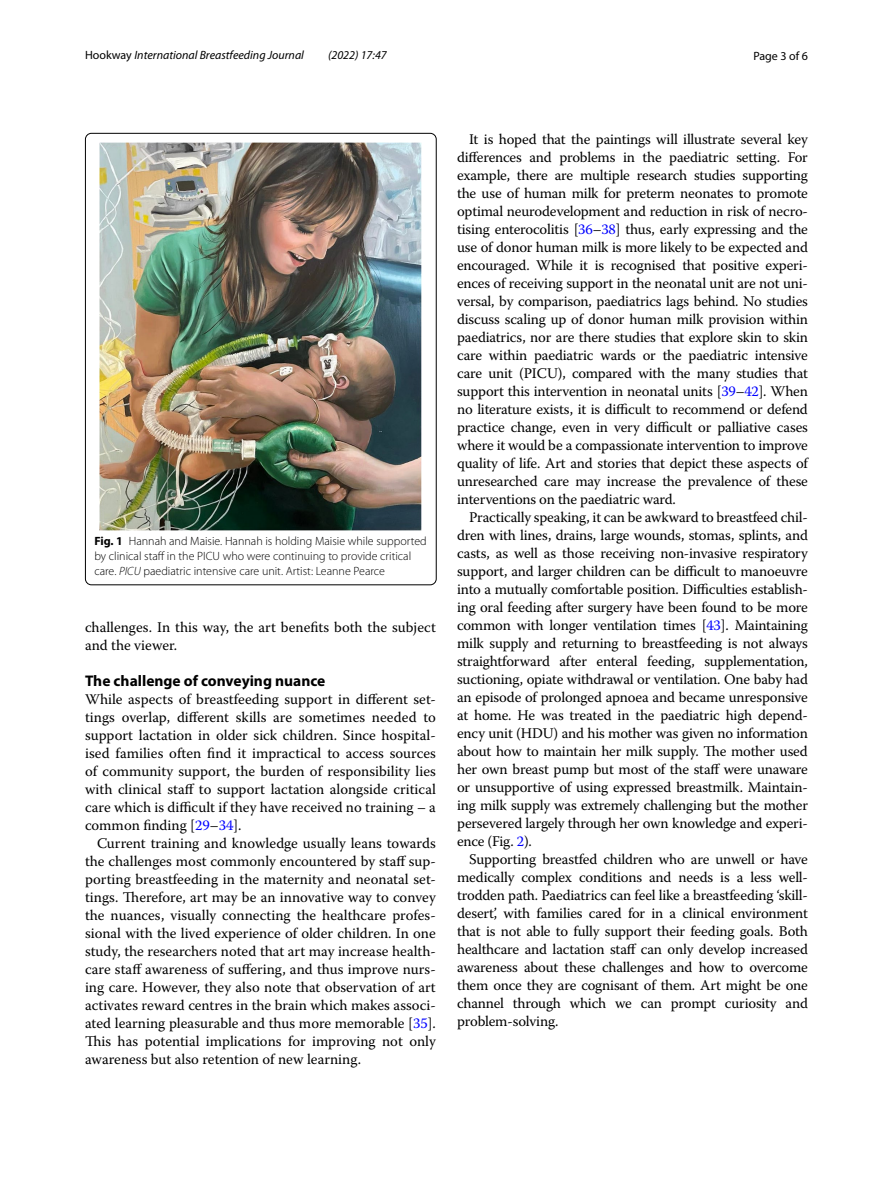
<style>
.page{position:relative;width:893px;height:1187px;background:#fff}
.page>*{position:absolute;margin:0;border:0;box-sizing:border-box;transform-origin:0 0}
.t1{font:700 15.45px "Myriad Pro";color:#000}
.t2{font:14.7px/18px "Warnock Pro";letter-spacing:-.005em;color:#000;text-align:justify}
.t3{font:300 12px/15px "Myriad Pro";color:#000}
.t4{font:italic 12px "Myriad Pro";color:#000}
.t5{font:12px "Myriad Pro";color:#000}
.s1{font-style:normal}
.s2{font-weight:700}
.s3{font-style:italic}
.s4{color:#00f}
</style>
<div class="page">
<img style="left:100px;top:142px;width:322px;height:388px">
<p class="t4" style="left:85px;top:48px;width:220px"><span class="s1">Hookway</span> International Breastfeeding Journal</p>
<p class="t4" style="left:328px;top:48px;width:60px">(2022) 17:47</p>
<p class="t5" style="left:753px;top:48px;width:56px">Page 3 of 6</p>
<p class="t3" style="left:94px;top:534px;width:334px"><span class="s2">Fig. 1</span> Hannah and Maisie. Hannah is holding Maisie while supported by clinical staff in the PICU who were continuing to provide critical care. <span class="s3">PICU</span> paediatric intensive care unit. Artist: Leanne Pearce</p>
<p class="t2" style="left:85px;top:617px;width:352px">challenges. In this way, the art benefits both the subject and the viewer.</p>
<p class="t1" style="left:85px;top:670px;width:242px">The challenge of conveying nuance</p>
<p class="t2" style="left:85px;top:689px;width:352px">While aspects of breastfeeding support in different set&shy;tings overlap, different skills are sometimes needed to support lactation in older sick children. Since hospital&shy;ised families often find it impractical to access sources of community support, the burden of responsibility lies with clinical staff to support lactation alongside critical care which is difficult if they have received no training – a common finding [<span class="s4">29</span>–<span class="s4">34</span>].</p>
<p class="t2" style="left:85px;top:833px;width:352px;text-indent:12px">Current training and knowledge usually leans towards the challenges most commonly encountered by staff sup&shy;porting breastfeeding in the maternity and neonatal set&shy;tings. Therefore, art may be an innovative way to convey the nuances, visually connecting the healthcare profes&shy;sional with the lived experience of older children. In one study, the researchers noted that art may increase health&shy;care staff awareness of suffering, and thus improve nurs&shy;ing care. However, they also note that observation of art activates reward centres in the brain which makes associ&shy;ated learning pleasurable and thus more memorable [<span class="s4">35</span>].<br>This has potential implications for improving not only awareness but also retention of new learning.</p>
<p class="t2" style="left:457px;top:130px;width:352px;text-indent:12px">It is hoped that the paintings will illustrate several key differences and problems in the paediatric setting. For example, there are multiple research studies supporting the use of human milk for preterm neonates to promote optimal neurodevelopment and reduction in risk of necro&shy;tising enterocolitis [<span class="s4">36</span>–<span class="s4">38</span>] thus, early expressing and the use of donor human milk is more likely to be expected and encouraged. While it is recognised that positive experi&shy;ences of receiving support in the neonatal unit are not uni&shy;versal, by comparison, paediatrics lags behind. No studies discuss scaling up of donor human milk provision within paediatrics, nor are there studies that explore skin to skin care within paediatric wards or the paediatric intensive care unit (PICU), compared with the many studies that support this intervention in neonatal units [<span class="s4">39</span>–<span class="s4">42</span>]. When no literature exists, it is difficult to recommend or defend practice change, even in very difficult or palliative cases where it would be a compassionate intervention to improve quality of life. Art and stories that depict these aspects of unresearched care may increase the prevalence of these interventions on the paediatric ward.</p>
<p class="t2" style="left:457px;top:508px;width:352px;text-indent:12px">Practically speaking, it can be awkward to breastfeed chil&shy;dren with lines, drains, large wounds, stomas, splints, and casts, as well as those receiving non-invasive respiratory support, and larger children can be difficult to manoeuvre into a mutually comfortable position. Difficulties establish&shy;ing oral feeding after surgery have been found to be more common with longer ventilation times [<span class="s4">43</span>]. Maintaining milk supply and returning to breastfeeding is not always straightforward after enteral feeding, supplementation, suctioning, opiate withdrawal or ventilation. One baby had an episode of prolonged apnoea and became unresponsive at home. He was treated in the paediatric high depend&shy;ency unit (HDU) and his mother was given no information about how to maintain her milk supply. The mother used her own breast pump but most of the staff were unaware or unsupportive of using expressed breastmilk. Maintain&shy;ing milk supply was extremely challenging but the mother persevered largely through her own knowledge and experi&shy;ence (Fig. <span class="s4">2</span>).</p>
<p class="t2" style="left:457px;top:850px;width:352px;text-indent:12px">Supporting breastfed children who are unwell or have medically complex conditions and needs is a less well&shy;trodden path. Paediatrics can feel like a breastfeeding ‘skill&shy;desert’, with families cared for in a clinical environment that is not able to fully support their feeding goals. Both healthcare and lactation staff can only develop increased awareness about these challenges and how to overcome them once they are cognisant of them. Art might be one channel through which we can prompt curiosity and problem-solving.</p>
</div>
